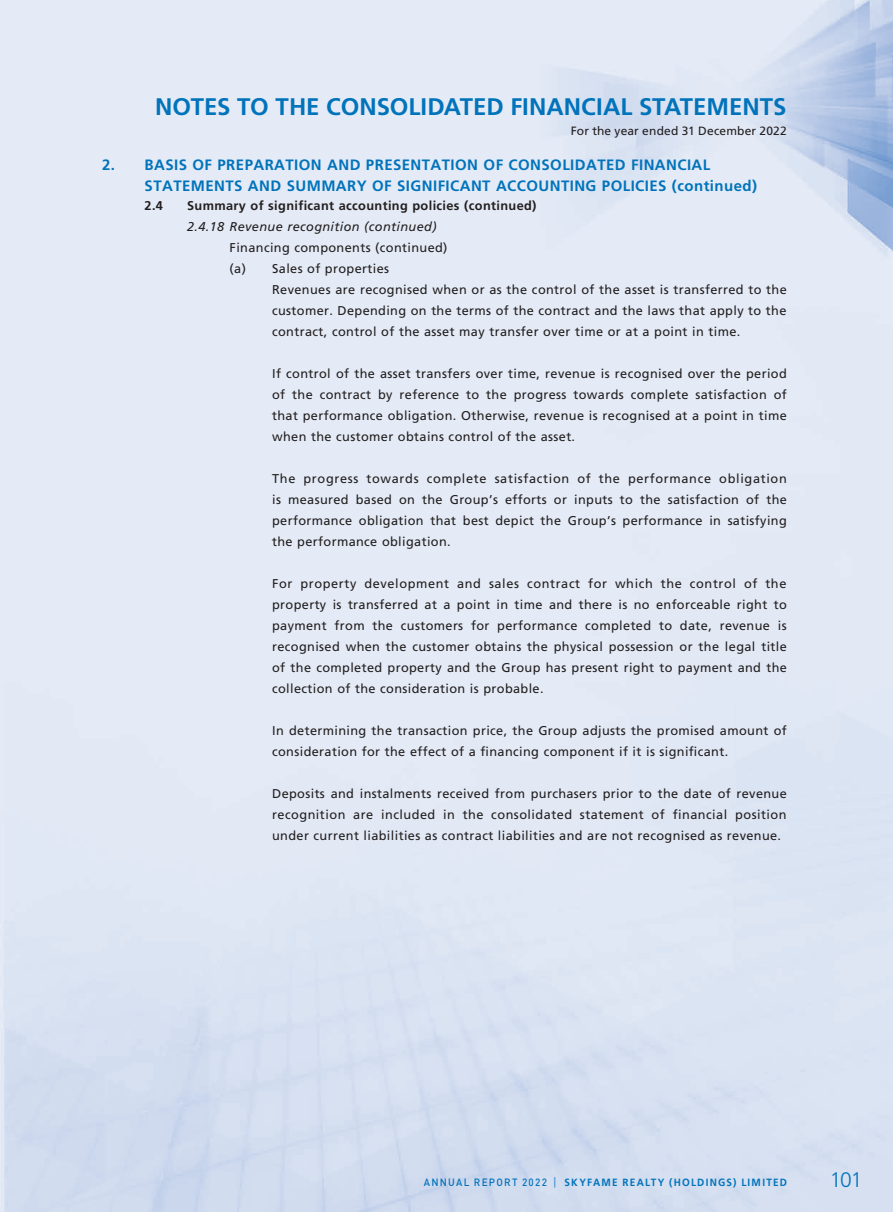
<style>
.page{position:relative;width:893px;height:1212px;background:#fff}
.page>*{position:absolute;margin:0;border:0;box-sizing:border-box;transform-origin:0 0}
.t1{font:700 24px "Frutiger LT Std";color:#0173bb}
.t2{font:300 21px "Frutiger LT Std";color:#0173bb}
.t3{font:700 15px/21px "Frutiger LT Std";letter-spacing:.03em;color:#0173bb}
.t4{font:12.75px/21px "Frutiger LT Std";letter-spacing:.03em;color:#231f20;text-align:justify}
.t5{font:700 12.75px "Frutiger LT Std";letter-spacing:.03em;color:#231f20}
.t6{font:italic 12.75px "Frutiger LT Std";letter-spacing:.03em;color:#231f20}
.t7{font:12px "Frutiger LT Std";letter-spacing:.015em;color:#231f20}
.t8{font:700 10.5px "Frutiger LT Std";letter-spacing:.125em;color:#0173bb;scale:.95 1}
.s1{font-family:"DIN Pro";font-weight:500}
.s2{font-weight:300}
</style>
<div class="page">
<img style="left:0;top:0;width:893px;height:1212px">
<h1 class="t1" style="left:155px;top:92px;width:633px">NOTES TO THE CONSOLIDATED FINANCIAL STATEMENTS</h1>
<p class="t7" style="left:571px;top:123px;width:217px">For the year ended 31 December 2022</p>
<p class="t3" style="left:145px;top:154px;width:614px;text-indent:-43px">2. BASIS OF PREPARATION AND PRESENTATION OF CONSOLIDATED FINANCIAL<br>STATEMENTS AND SUMMARY OF SIGNIFICANT ACCOUNTING POLICIES (continued)</p>
<p class="t5" style="left:145px;top:198px;width:20px">2.4</p>
<p class="t5" style="left:187px;top:198px;width:351px">Summary of significant accounting policies (continued)</p>
<p class="t6" style="left:187px;top:219px;width:251px">2.4.18 Revenue recognition (continued)</p>
<p class="t4" style="left:230px;top:237px;width:219px">Financing components (continued) (a) Sales of properties</p>
<p class="t4" style="left:272px;top:279px;width:516px">Revenues are recognised when or as the control of the asset is transferred to the customer. Depending on the terms of the contract and the laws that apply to the contract, control of the asset may transfer over time or at a point in time.</p>
<p class="t4" style="left:272px;top:363px;width:516px">If control of the asset transfers over time, revenue is recognised over the period of the contract by reference to the progress towards complete satisfaction of that performance obligation. Otherwise, revenue is recognised at a point in time when the customer obtains control of the asset.</p>
<p class="t4" style="left:272px;top:468px;width:516px">The progress towards complete satisfaction of the performance obligation is measured based on the Group’s efforts or inputs to the satisfaction of the performance obligation that best depict the Group’s performance in satisfying the performance obligation.</p>
<p class="t4" style="left:272px;top:573px;width:516px">For property development and sales contract for which the control of the property is transferred at a point in time and there is no enforceable right to payment from the customers for performance completed to date, revenue is recognised when the customer obtains the physical possession or the legal title of the completed property and the Group has present right to payment and the collection of the consideration is probable.</p>
<p class="t4" style="left:272px;top:720px;width:516px">In determining the transaction price, the Group adjusts the promised amount of consideration for the effect of a financing component if it is significant.</p>
<p class="t4" style="left:272px;top:783px;width:516px">Deposits and instalments received from purchasers prior to the date of revenue recognition are included in the consolidated statement of financial position under current liabilities as contract liabilities and are not recognised as revenue.</p>
<p class="t8" style="left:424px;top:1176px;width:384px"><span class="s1">ANNUAL REPORT 2022</span> <span class="s2">|</span> SKYFAME REALTY (HOLDINGS) LIMITED</p>
<h2 class="t2" style="left:830px;top:1168px;width:34px">101</h2>
</div>
